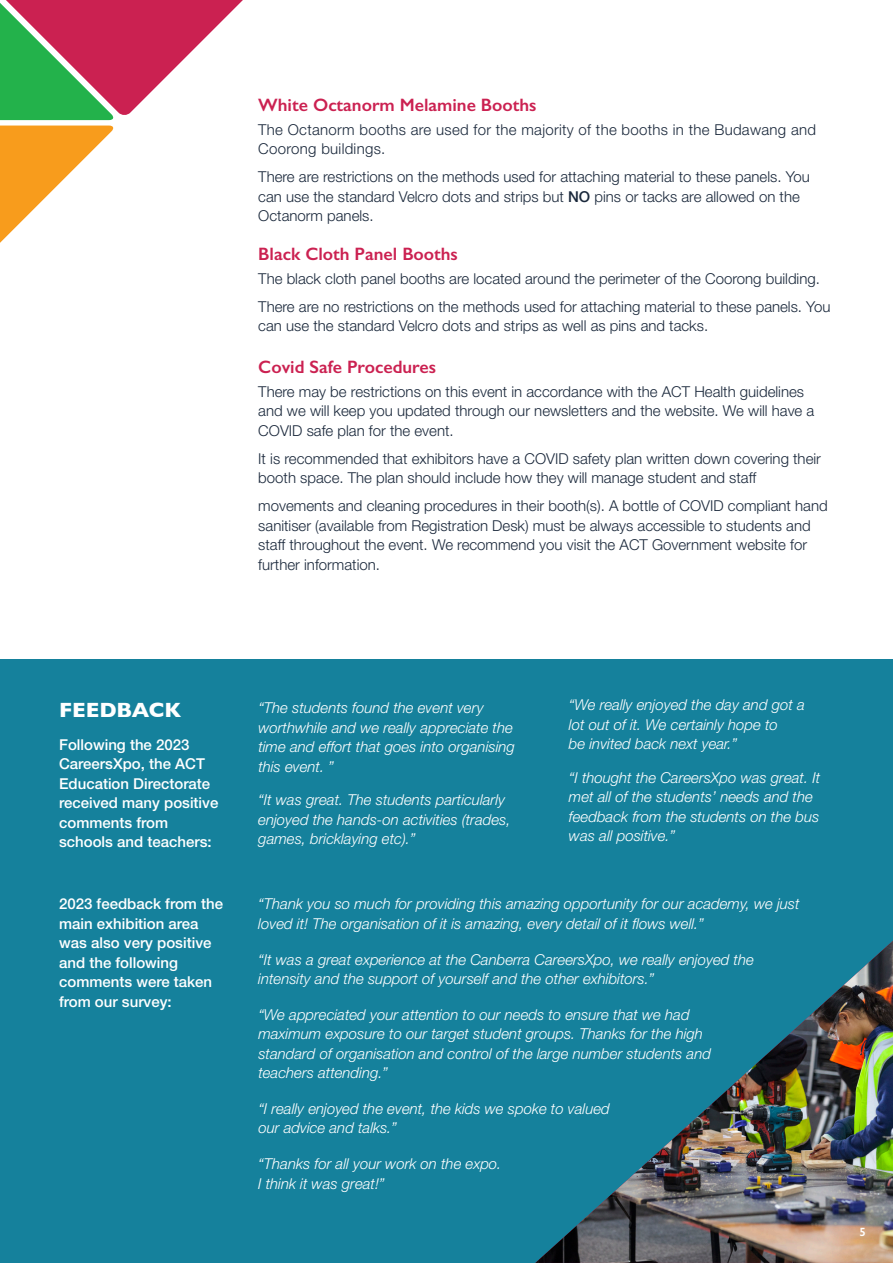
<style>
.page{position:relative;width:893px;height:1263px;background:#fff}
.page>*{position:absolute;margin:0;border:0;box-sizing:border-box;transform-origin:0 0}
.t1{font:700 21px "Gill Sans";color:#fff}
.t2{font:600 18px "Gill Sans";color:#cb2151}
.t3{font:italic 300 15px/19.5px "Helvetica Neue LT Std";color:#fff}
.t4{font:300 15px/19.5px "Helvetica Neue LT Std";color:#1a283b}
.t5{font:500 15px/19.5px "Helvetica Neue LT Std";color:#fff}
.t6{font:300 15px/19.5px "Helvetica Neue LT Std";letter-spacing:.02em;color:#1a283b}
.t7{font:600 12px "Gill Sans";color:#fff}
.s1{font-weight:500}
</style>
<div class="page">
<div style="left:0;top:660px;width:893px;height:603px;background:#15819c"></div>
<img style="left:535px;top:941px;width:358px;height:322px">
<svg style="left:0;top:126px;width:114px;height:117px"></svg>
<svg style="left:0;top:0;width:243px;height:120px"></svg>
<h2 class="t2" style="left:258px;top:94px;width:280px">White Octanorm Melamine Booths</h2>
<p class="t6" style="left:258px;top:120px;width:559px">The Octanorm booths are used for the majority of the booths in the Budawang and<br>Coorong buildings.</p>
<p class="t4" style="left:258px;top:167px;width:553px">There are restrictions on the methods used for attaching material to these panels. You can use the standard Velcro dots and strips but <span class="s1">NO</span> pins or tacks are allowed on the<br>Octanorm panels.</p>
<h2 class="t2" style="left:258px;top:243px;width:201px">Black Cloth Panel Booths</h2>
<p class="t4" style="left:258px;top:268px;width:560px">The black cloth panel booths are located around the perimeter of the Coorong building.</p>
<p class="t4" style="left:258px;top:296px;width:574px">There are no restrictions on the methods used for attaching material to these panels. You can use the standard Velcro dots and strips as well as pins and tacks.</p>
<h2 class="t2" style="left:258px;top:356px;width:179px">Covid Safe Procedures</h2>
<p class="t4" style="left:258px;top:381px;width:557px">There may be restrictions on this event in accordance with the ACT Health guidelines and we will keep you updated through our newsletters and the website. We will have a<br>COVID safe plan for the event.</p>
<p class="t4" style="left:258px;top:448px;width:564px">It is recommended that exhibitors have a COVID safety plan written down covering their booth space. The plan should include how they will manage student and staff</p>
<p class="t4" style="left:258px;top:496px;width:571px">movements and cleaning procedures in their booth(s). A bottle of COVID compliant hand sanitiser (available from Registration Desk) must be always accessible to students and staff throughout the event. We recommend you visit the ACT Government website for further information.</p>
<h1 class="t1" style="left:59px;top:693px;width:124px">FEEDBACK</h1>
<p class="t5" style="left:59px;top:734px;width:161px">Following the 2023<br>CareersXpo, the ACT<br>Education Directorate received many positive comments from schools and teachers:</p>
<p class="t5" style="left:59px;top:894px;width:165px">2023 feedback from the main exhibition area was also very positive and the following comments were taken from our survey:</p>
<p class="t3" style="left:258px;top:698px;width:258px">“The students found the event very worthwhile and we really appreciate the time and effort that goes into organising this event. ”</p>
<p class="t3" style="left:258px;top:790px;width:254px">“It was great. The students particularly enjoyed the hands-on activities (trades, games, bricklaying etc).”</p>
<p class="t3" style="left:569px;top:695px;width:237px">“We really enjoyed the day and got a lot out of it. We certainly hope to<br>be invited back next year.”</p>
<p class="t3" style="left:569px;top:767px;width:253px">“I thought the CareersXpo was great. It met all of the students’ needs and the feedback from the students on the bus was all positive.”</p>
<p class="t3" style="left:258px;top:894px;width:543px">“Thank you so much for providing this amazing opportunity for our academy, we just loved it! The organisation of it is amazing, every detail of it flows well.”</p>
<p class="t3" style="left:258px;top:949px;width:497px">“It was a great experience at the Canberra CareersXpo, we really enjoyed the intensity and the support of yourself and the other exhibitors.”</p>
<p class="t3" style="left:258px;top:1004px;width:454px">“We appreciated your attention to our needs to ensure that we had maximum exposure to our target student groups. Thanks for the high standard of organisation and control of the large number students and teachers attending.”</p>
<p class="t3" style="left:258px;top:1098px;width:353px">“I really enjoyed the event, the kids we spoke to valued our advice and talks.”</p>
<p class="t3" style="left:258px;top:1154px;width:245px">“Thanks for all your work on the expo.<br>I think it was great!”</p>
<p class="t7" style="left:860px;top:1224px;width:8px">5</p>
</div>
